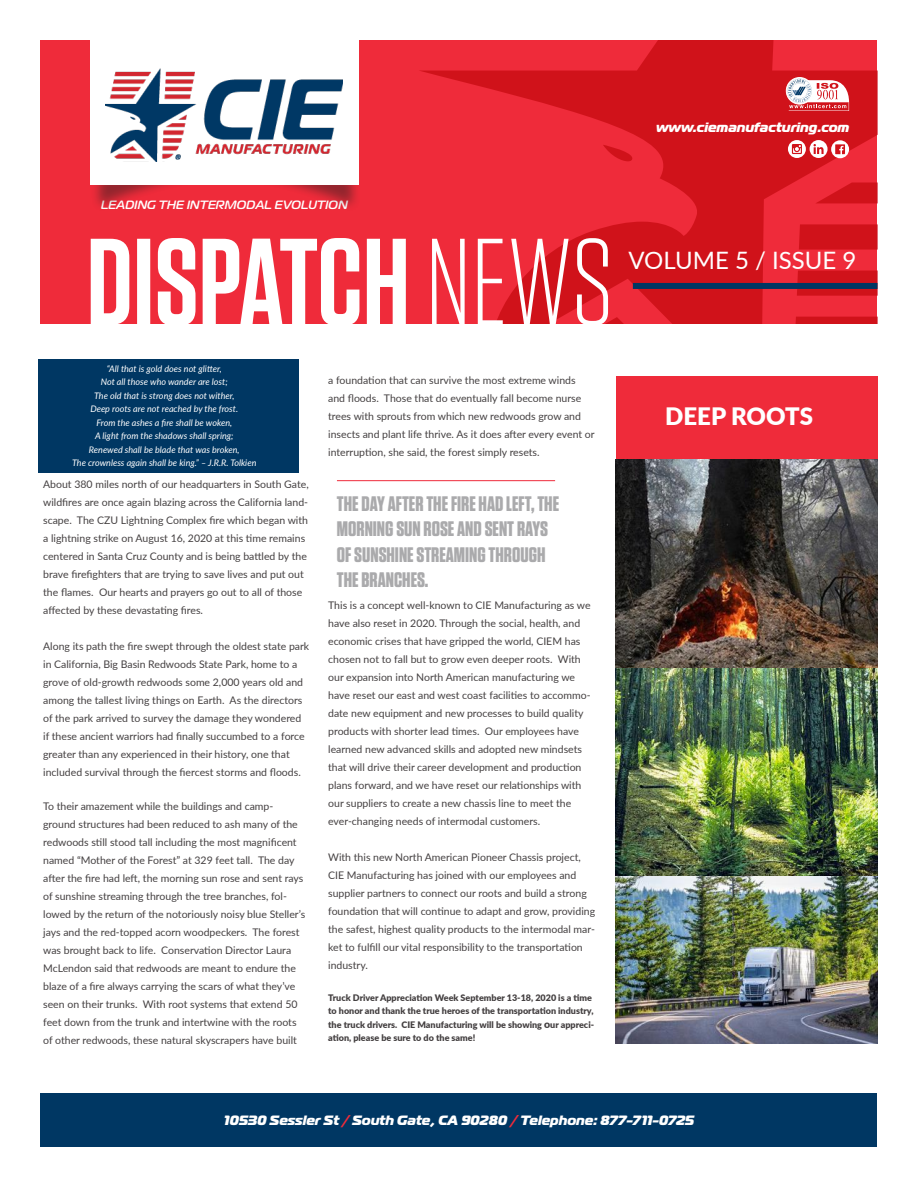
<style>
.page{position:relative;width:918px;height:1188px;background:#fff}
.page>*{position:absolute;margin:0;border:0;box-sizing:border-box;transform-origin:0 0}
.t1{font:24px "Lato";color:#fff}
.t2{font:900 24px "Lato";color:#fff}
.t3{font:700 21px/25.2px "Tungsten";color:#aaaaac}
.t4{font:italic 800 13.5px "Magistral";color:#fff}
.t5{font:italic 500 12px "Magistral";letter-spacing:.01em;color:#fff}
.t6{font:10.5px/18px "Lato";color:#444041}
.t7{font:italic 9px/13.5px "Lato";color:#fff;text-align:center}
.t8{font:900 9px/13.5px "Lato";color:#444041}
.s1{font-size:10.5px}
.s2{color:#ef2b3a}
</style>
<div class="page">
<div style="left:616px;top:377px;width:262px;height:82px;background:#ef2b3a"></div>
<div style="left:40px;top:40px;width:838px;height:284px;background:#ef2b3a"></div>
<svg style="left:420px;top:40px;width:458px;height:284px"></svg>
<svg style="left:603px;top:145px;width:30px;height:16px"></svg>
<svg style="left:91px;top:238px;width:517px;height:86px"></svg>
<div style="left:633px;top:283px;width:245px;height:6px;background:#003763"></div>
<div style="left:199px;top:156px;width:162px;height:56px;background:#241f1f;opacity:.55"></div>
<div style="left:91px;top:156px;width:162px;height:56px;background:#241f1f;opacity:.55"></div>
<div style="left:90px;top:40px;width:269px;height:145px;background:#fff"></div>
<svg style="left:788px;top:140px;width:61px;height:18px"></svg>
<div style="left:40px;top:1094px;width:838px;height:54px;background:#003763"></div>
<div style="left:38px;top:360px;width:260px;height:113px;background:#003763"></div>
<hr style="left:337px;top:480px;width:218px;height:1px;background:#ef2b3a">
<img style="left:616px;top:459px;width:262px;height:210px">
<img style="left:616px;top:669px;width:262px;height:208px">
<img style="left:616px;top:877px;width:262px;height:167px">
<img style="left:105px;top:68px;width:237px;height:93px">
<div style="left:786px;top:78px;width:27px;height:26px;background:#f2c0c2;border-radius:50%"></div>
<div style="left:786px;top:77px;width:27px;height:27px;border:1px solid #fff;border-radius:50%"></div>
<svg style="left:788px;top:79px;width:61px;height:32px;background:#e0a0a5"></svg>
<p class="t5" style="left:101px;top:198px;width:248px">LEADING THE INTERMODAL EVOLUTION</p>
<p class="t4" style="left:656px;top:119px;width:195px">www.ciemanufacturing.com</p>
<h1 class="t1" style="left:629px;top:243px;width:229px">VOLUME 5 / ISSUE 9</h1>
<p class="t7" style="left:72px;top:361px;width:186px">“All that is gold does not glitter,<br>Not all those who wander are lost;<br>The old that is strong does not wither,<br>Deep roots are not reached by the frost.<br>From the ashes a fire shall be woken,<br>A light from the shadows shall spring;<br>Renewed shall be blade that was broken,<br>The crownless again shall be king.” – J.R.R. Tolkien</p>
<p class="t6" style="left:43px;top:475px;width:267px">About 380 miles north of our headquarters in South Gate, wildfires are once again blazing across the California land&shy;scape. The CZU Lightning Complex fire which began with a lightning strike on August 16, 2020 at this time remains centered in Santa Cruz County and is being battled by the brave firefighters that are trying to save lives and put out the flames. Our hearts and prayers go out to all of those affected by these devastating fires.</p>
<p class="t6" style="left:43px;top:637px;width:268px">Along its path the fire swept through the oldest state park in California, Big Basin Redwoods State Park, home to a grove of old-growth redwoods some 2,000 years old and among the tallest living things on Earth. As the directors of the park arrived to survey the damage they wondered if these ancient warriors had finally succumbed to a force greater than any experienced in their history, one that included survival through the fiercest storms and floods.</p>
<p class="t6" style="left:43px;top:797px;width:264px">To their amazement while the buildings and camp&shy;ground structures had been reduced to ash many of the redwoods still stood tall including the most magnificent named “Mother of the Forest” at 329 feet tall. The day after the fire had left, the morning sun rose and sent rays of sunshine streaming through the tree branches, fol&shy;lowed by the return of the notoriously noisy blue Steller’s jays and the red-topped acorn woodpeckers. The forest was brought back to life. Conservation Director Laura McLendon said that redwoods are meant to endure the blaze of a fire always carrying the scars of what they’ve seen on their trunks. With root systems that extend 50 feet down from the trunk and intertwine with the roots of other redwoods, these natural skyscrapers have built</p>
<p class="t6" style="left:328px;top:371px;width:268px">a foundation that can survive the most extreme winds and floods. Those that do eventually fall become nurse trees with sprouts from which new redwoods grow and insects and plant life thrive. As it does after every event or interruption, she said, the forest simply resets.</p>
<h2 class="t3" style="left:337px;top:492px;width:224px">THE DAY AFTER THE FIRE HAD LEFT, THE<br>MORNING SUN ROSE AND SENT RAYS<br>OF SUNSHINE STREAMING THROUGH<br>THE BRANCHES.</h2>
<p class="t6" style="left:328px;top:596px;width:264px">This is a concept well-known to CIE Manufacturing as we have also reset in 2020. Through the social, health, and economic crises that have gripped the world, CIEM has chosen not to fall but to grow even deeper roots. With our expansion into North American manufacturing we have reset our east and west coast facilities to accommo&shy;date new equipment and new processes to build quality products with shorter lead times. Our employees have learned new advanced skills and adopted new mindsets that will drive their career development and production plans forward, and we have reset our relationships with our suppliers to create a new chassis line to meet the ever-changing needs of intermodal customers.</p>
<p class="t6" style="left:328px;top:848px;width:269px">With this new North American Pioneer Chassis project, CIE Manufacturing has joined with our employees and supplier partners to connect our roots and build a strong foundation that will continue to adapt and grow, providing the safest, highest quality products to the intermodal mar&shy;ket to fulfill our vital responsibility to the transportation industry.</p>
<p class="t8" style="left:328px;top:990px;width:267px">Truck Driver Appreciation Week September 13-18, 2020 is a time to honor and thank the true heroes of the transportation industry, the truck drivers. CIE Manufacturing will be showing <span class="s1">o</span>ur appreci&shy;ation, please be sure to do the same!</p>
<h1 class="t2" style="left:665px;top:398px;width:149px">DEEP ROOTS</h1>
<p class="t4" style="left:224px;top:1111px;width:472px">10530 Sessler St <span class="s2">/</span> South Gate, CA 90280 <span class="s2">/</span> Telephone: 877-711-0725</p>
</div>
